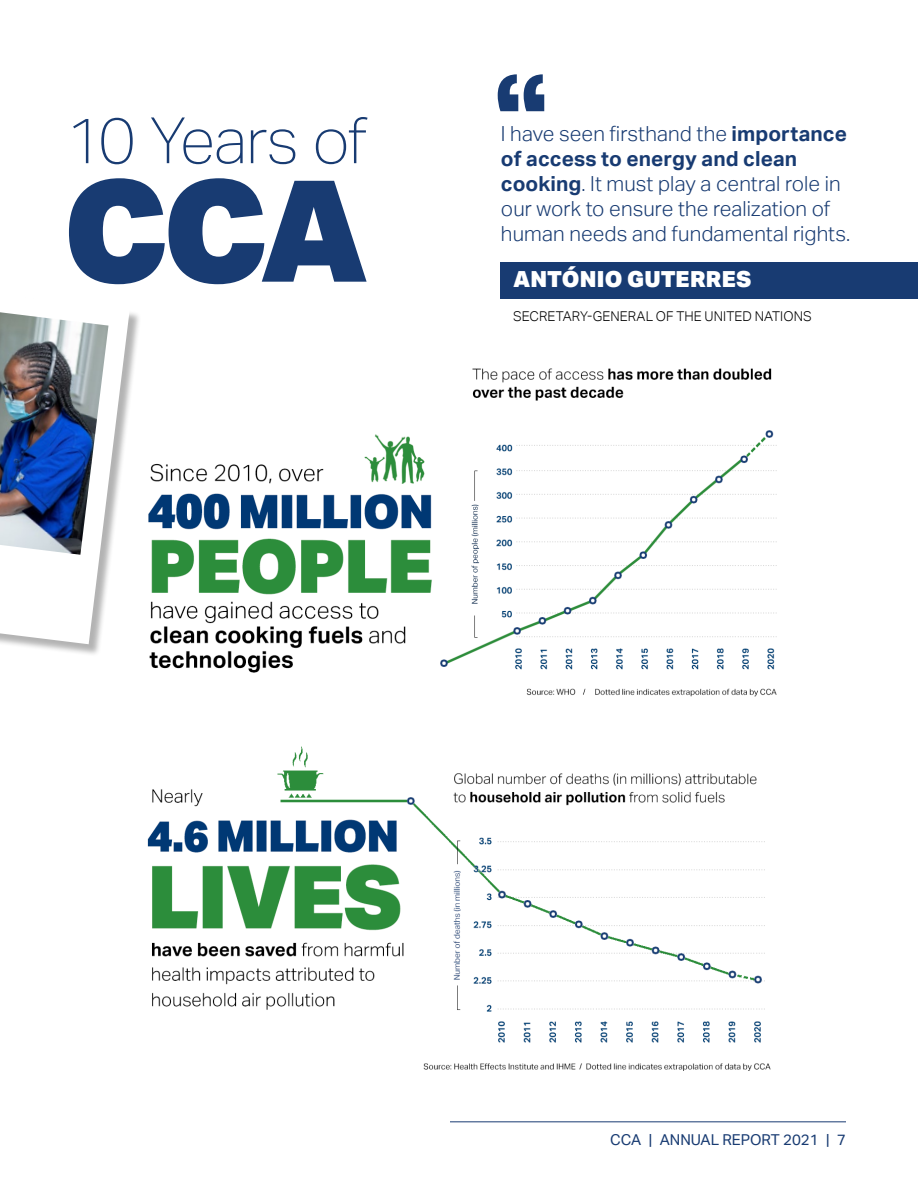
<style>
.page{position:relative;width:918px;height:1188px;background:#fff}
.page>*{position:absolute;margin:0;border:0;box-sizing:border-box;transform-origin:0 0}
.t1{font:900 141.3px "Aktiv Grotesk";color:#183b72}
.t2{font:100 63.9px "Aktiv Grotesk";letter-spacing:-.025em;color:#183b72}
.t3{font:900 22.2px "Aktiv Grotesk";letter-spacing:.005em;color:#fff}
.t4{font:300 20.85px/24.9px "Aktiv Grotesk";letter-spacing:.005em;color:#183b72}
.t5{font:15px "Aktiv Grotesk";color:#183b72}
.t6{font:300 13.5px "Aktiv Grotesk";letter-spacing:.01em;color:#000}
.s1{font-weight:700}
</style>
<div class="page">
<img style="left:148px;top:368px;width:629px;height:329px">
<div style="left:0;top:279px;width:142px;height:377px;background:#000;opacity:.3"></div>
<svg style="left:0;top:294px;width:130px;height:350px"></svg>
<img style="left:0;top:312px;width:109px;height:243px">
<img style="left:147px;top:746px;width:624px;height:325px">
<svg style="left:498px;top:74px;width:46px;height:37px"></svg>
<div style="left:501px;top:262px;width:417px;height:36px;background:#183b72"></div>
<hr style="left:450px;top:1121px;width:396px;height:1px;background:#183b72">
<h2 class="t2" style="left:66px;top:105px;width:303px">10 Years of</h2>
<h1 class="t1" style="left:63px;top:139px;width:308px">CCA</h1>
<p class="t4" style="left:501px;top:121px;width:351px">I have seen firsthand the <span class="s1">importance of access to energy and clean cooking</span>. It must play a central role in our work to ensure the realization of human needs and fundamental rights.</p>
<p class="t3" style="left:513px;top:265px;width:240px">ANTÓNIO GUTERRES</p>
<p class="t6" style="left:513px;top:308px;width:300px">SECRETARY-GENERAL OF THE UNITED NATIONS</p>
<p class="t5" style="left:610px;top:1131px;width:237px">CCA | ANNUAL REPORT 2021 | 7</p>
</div>
